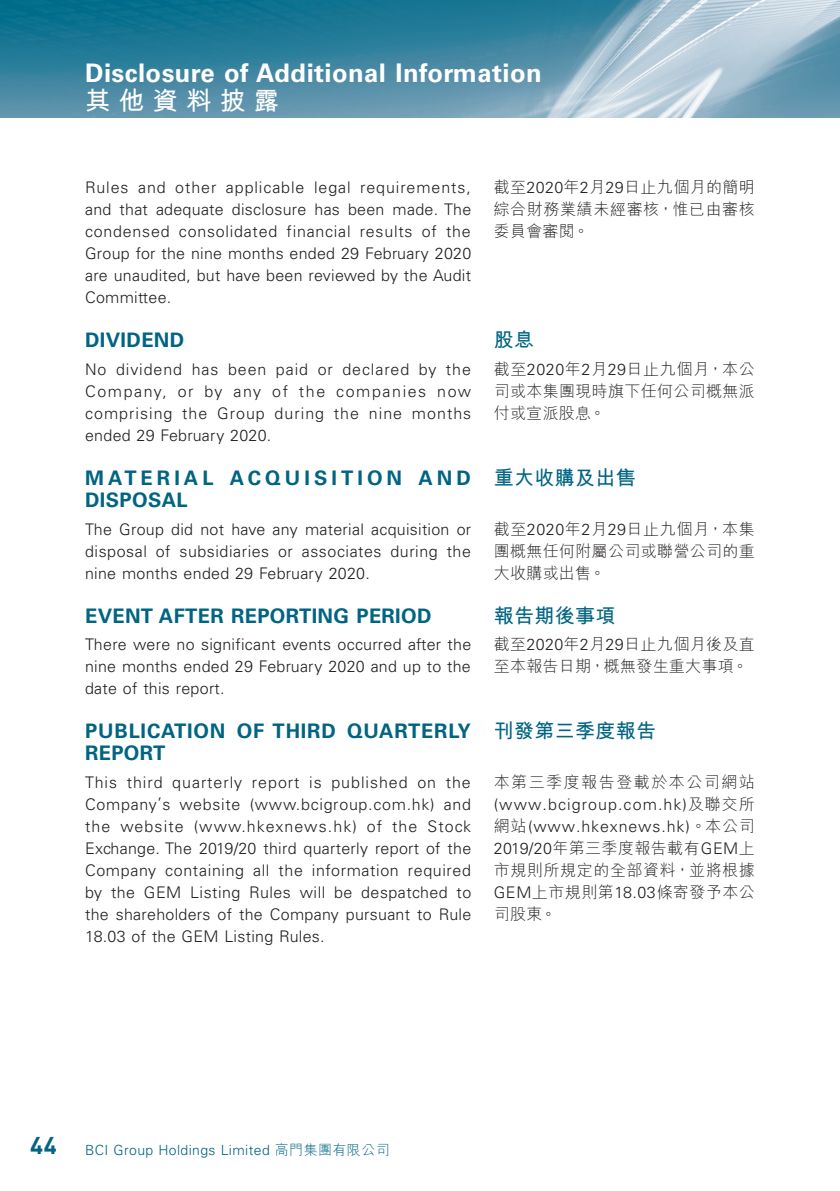
<style>
.page{position:relative;width:840px;height:1191px;background:#fff}
.page>*{position:absolute;margin:0;border:0;box-sizing:border-box;transform-origin:0 0}
.t1{font:700 25.6px "Univers LT Std";letter-spacing:.015em;color:#fff}
.t2{font:700 25.6px "M Hei HK";letter-spacing:.315em;color:#fff}
.t3{font:700 20px "Univers LT Std";letter-spacing:.015em;color:#006482}
.t4{font:700 20px/22px "Univers LT Std";letter-spacing:.04em;color:#006482}
.t5{font:700 20px/22px "Univers LT Std";letter-spacing:.2em;color:#006482}
.t6{font:700 20px "M Hei HK";letter-spacing:.015em;color:#006482}
.t7{font:300 16px/22px "Univers LT Std";letter-spacing:.015em;color:#231f20;text-align:justify}
.t8{font:300 16px/22px "M Hei HK";letter-spacing:.025em;color:#231f20;text-align:justify}
.t9{font:300 16px "M Hei HK";letter-spacing:.095em;color:#231f20}
.t10{font:300 14px "Univers LT Std";letter-spacing:.03em;color:#006482}
.s1{font-family:"Univers LT Std"}
.s2{font-family:"M Hei HK"}
.s3{font-family:"DIN Pro";font-weight:700;font-size:24px}
</style>
<div class="page">
<img style="left:0;top:0;width:839px;height:118px">
<h1 class="t1" style="left:85px;top:58px;width:458px">Disclosure of Additional Information</h1>
<h1 class="t2" style="left:85px;top:82px;width:195px">其他資料披露</h1>
<p class="t7" style="left:85px;top:176px;width:387px">Rules and other applicable legal requirements, and that adequate disclosure has been made. The condensed consolidated financial results of the Group for the nine months ended 29 February 2020 are unaudited, but have been reviewed by the Audit Committee.</p>
<p class="t3" style="left:85px;top:328px;width:101px">DIVIDEND</p>
<p class="t7" style="left:85px;top:358px;width:387px">No dividend has been paid or declared by the Company, or by any of the companies now comprising the Group during the nine months ended 29 February 2020.</p>
<p class="t5" style="left:85px;top:467px;width:387px">MATERIAL ACQUISITION AND<br>DISPOSAL</p>
<p class="t7" style="left:85px;top:518px;width:387px">The Group did not have any material acquisition or disposal of subsidiaries or associates during the nine months ended 29 February 2020.</p>
<p class="t3" style="left:85px;top:604px;width:348px">EVENT AFTER REPORTING PERIOD</p>
<p class="t7" style="left:85px;top:633px;width:387px">There were no significant events occurred after the nine months ended 29 February 2020 and up to the date of this report.</p>
<p class="t4" style="left:85px;top:720px;width:387px">PUBLICATION OF THIRD QUARTERLY<br>REPORT</p>
<p class="t7" style="left:85px;top:771px;width:387px">This third quarterly report is published on the Company’s website (www.bcigroup.com.hk) and the website (www.hkexnews.hk) of the Stock Exchange. The 2019/20 third quarterly report of the Company containing all the information required by the GEM Listing Rules will be despatched to the shareholders of the Company pursuant to Rule 18.03 of the GEM Listing Rules.</p>
<p class="t8" style="left:493px;top:175px;width:262px">截至<span class="s1">2020</span>年<span class="s1">2</span>月<span class="s1">29</span>日止九個月的簡明綜合財務業績未經審核，惟已由審核委員會審閱。</p>
<p class="t6" style="left:493px;top:325px;width:42px">股息</p>
<p class="t8" style="left:493px;top:357px;width:262px">截至<span class="s1">2020</span>年<span class="s1">2</span>月<span class="s1">29</span>日止九個月，本公司或本集團現時旗下任何公司概無派付或宣派股息。</p>
<p class="t6" style="left:493px;top:463px;width:144px">重大收購及出售</p>
<p class="t8" style="left:493px;top:517px;width:262px">截至<span class="s1">2020</span>年<span class="s1">2</span>月<span class="s1">29</span>日止九個月，本集團概無任何附屬公司或聯營公司的重大收購或出售。</p>
<p class="t6" style="left:493px;top:600px;width:123px">報告期後事項</p>
<p class="t8" style="left:493px;top:632px;width:262px">截至<span class="s1">2020</span>年<span class="s1">2</span>月<span class="s1">29</span>日止九個月後及直至本報告日期，概無發生重大事項。</p>
<p class="t6" style="left:493px;top:716px;width:164px">刊發第三季度報告</p>
<p class="t9" style="left:493px;top:771px;width:262px">本第三季度報告登載於本公司網站</p>
<p class="t7" style="left:493px;top:793px;width:262px">(www.bcigroup.com.hk)<span class="s2">及聯交所網站</span>(www.hkexnews.hk)<span class="s2">。本公司</span>2019/20<span class="s2">年第三季度報告載有</span>GEM<span class="s2">上</span></p>
<p class="t8" style="left:493px;top:858px;width:262px">市規則所規定的全部資料，並將根據<span class="s1">GEM</span>上市規則第<span class="s1">18.03</span>條寄發予本公司股東。</p>
<p class="t10" style="left:30px;top:1141px;width:361px"><span class="s3">44</span> BCI Group Holdings Limited <span class="s2">高門集團有限公司</span></p>
</div>
